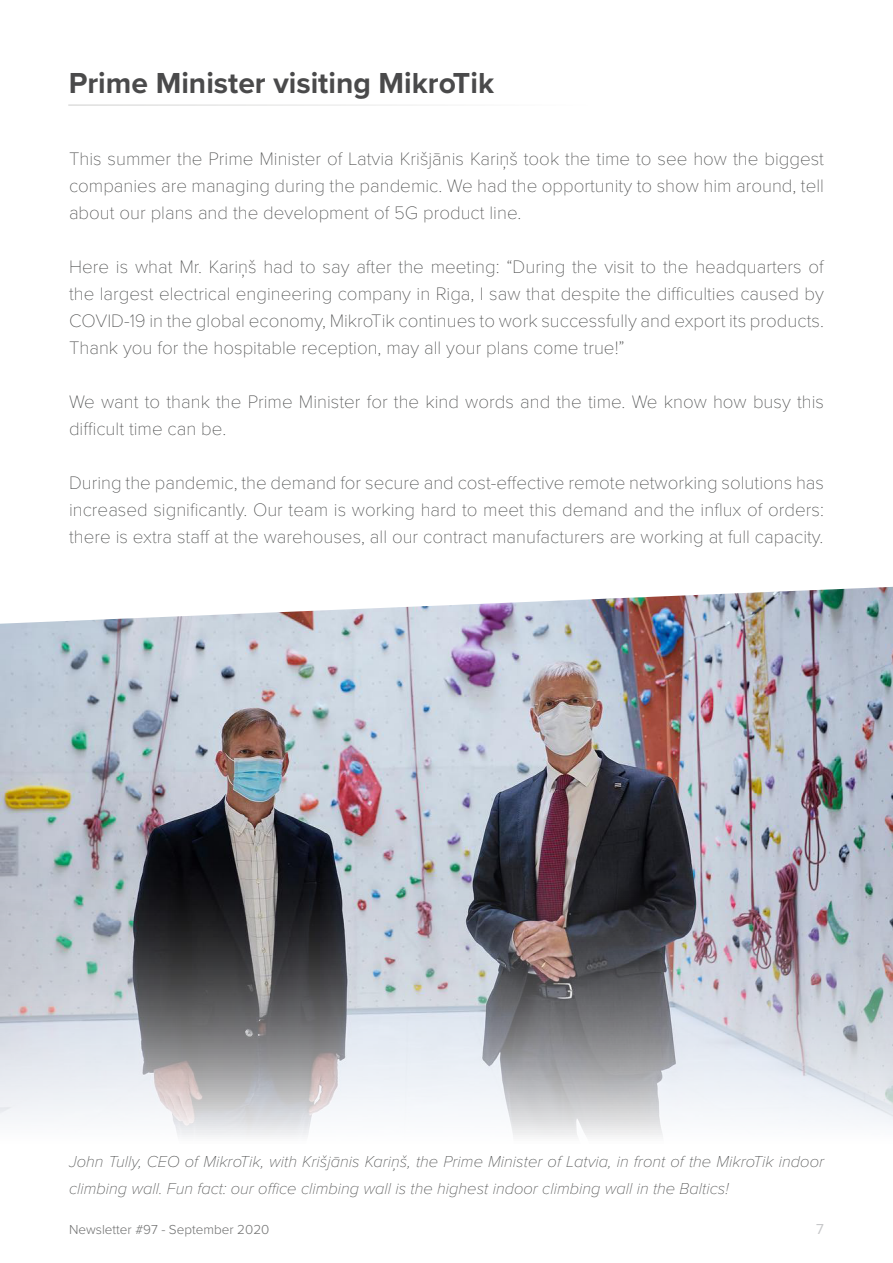
<style>
.page{position:relative;width:893px;height:1263px;background:#fff}
.page>*{position:absolute;margin:0;border:0;box-sizing:border-box;transform-origin:0 0}
.Lielie_virsraksti_20{font:700 30px "Proxima Nova";color:#4a4a4b}
.Teksts{font:100 18.75px/27px "Proxima Nova T";color:#494a4a;text-align:justify}
.Teksts-2{font:italic 100 16.5px/27px "Proxima Nova";color:#494a4a}
.t1{font:15px "Proxima Nova";color:#c7c8ca}
.t2{font:300 13.5px "Proxima Nova";color:#6f7070}
</style>
<div class="page">
<img style="left:0;top:587px;width:893px;height:550px">
<hr style="left:68px;top:105px;width:520px;height:1px;background:#c6c6c5">
<p class="Lielie_virsraksti_20" style="left:69px;top:60px;width:427px">Prime Minister visiting MikroTik</p>
<p class="Teksts" style="left:69px;top:144px;width:756px">This summer the Prime Minister of Latvia Krišjānis Kariņš took the time to see how the biggest companies are managing during the pandemic. We had the opportunity to show him around, tell about our plans and the development of 5G product line.</p>
<p class="Teksts" style="left:69px;top:252px;width:756px">Here is what Mr. Kariņš had to say after the meeting: “During the visit to the headquarters of the largest electrical engineering company in Riga, I saw that despite the difficulties caused by COVID-19 in the global economy, MikroTik continues to work successfully and export its products.<br>Thank you for the hospitable reception, may all your plans come true!”</p>
<p class="Teksts" style="left:69px;top:387px;width:756px">We want to thank the Prime Minister for the kind words and the time. We know how busy this difficult time can be.</p>
<p class="Teksts" style="left:69px;top:468px;width:757px">During the pandemic, the demand for secure and cost-effective remote networking solutions has increased significantly. Our team is working hard to meet this demand and the influx of orders: there is extra staff at the warehouses, all our contract manufacturers are working at full capacity.</p>
<p class="Teksts-2" style="left:69px;top:1146px;width:757px">John Tully, CEO of MikroTik, with Krišjānis Kariņš, the Prime Minister of Latvia, in front of the MikroTik indoor climbing wall. Fun fact: our office climbing wall is the highest indoor climbing wall in the Baltics!</p>
<p class="t2" style="left:69px;top:1219px;width:202px">Newsletter #97 - September 2020</p>
<p class="t1" style="left:816px;top:1218px;width:9px">7</p>
</div>
